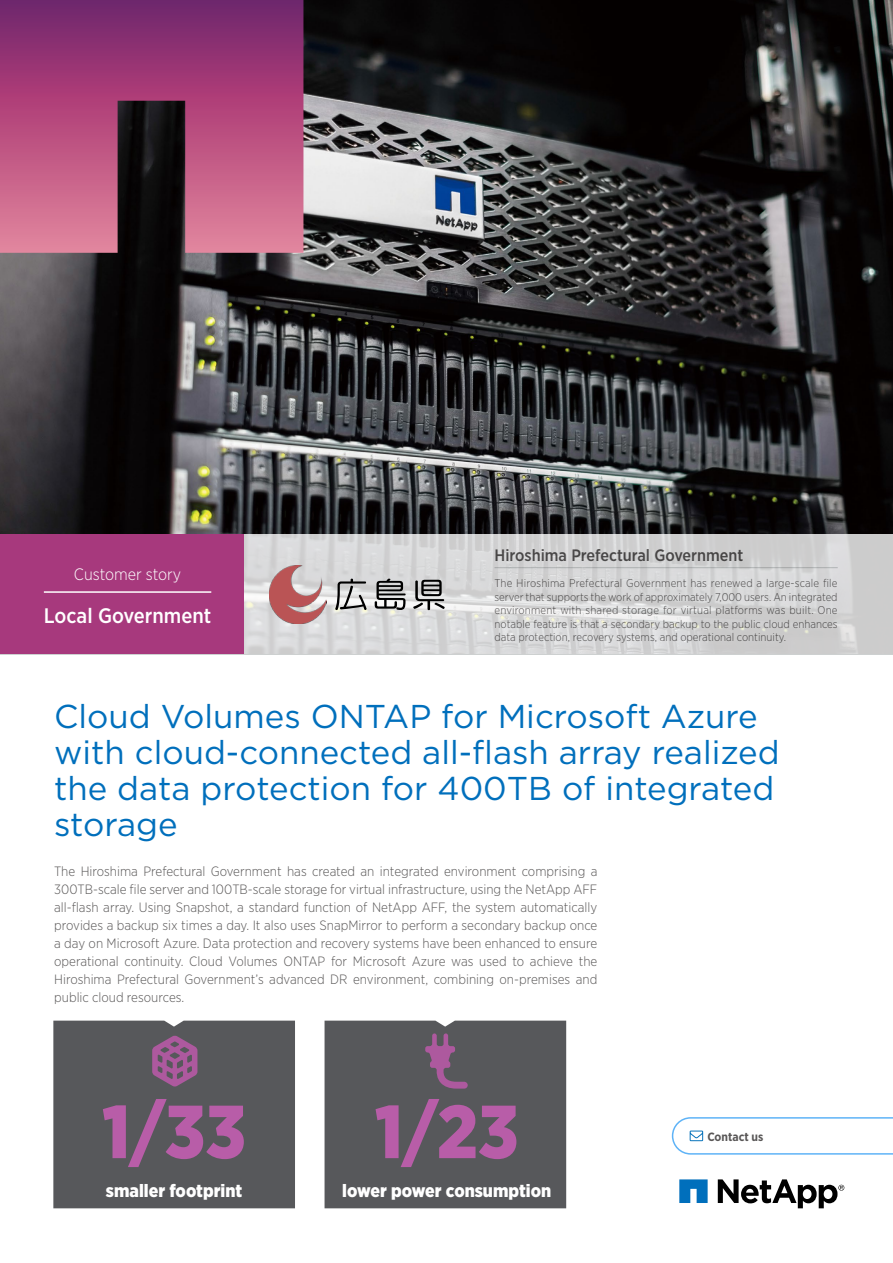
<style>
.page{position:relative;width:893px;height:1263px;background:#fff}
.page>*{position:absolute;margin:0;border:0;box-sizing:border-box;transform-origin:0 0}
.t1{font:900 75px "Gotham Narrow";color:#b85da8}
.t2{font:33px/36px "Gotham";color:#006fbc}
.t3{font:500 21px "Gotham Narrow";color:#fff}
.t4{font:900 18px "Gotham Narrow";color:#fff}
.t5{font:500 16.5px "Gotham Narrow";color:#595757}
.t6{font:300 16.5px "Gotham Narrow";color:#fff}
.t7{font:300 13.5px/18px "Gotham Narrow";color:#595757;text-align:justify}
.t8{font:700 12px "Gotham Narrow";color:#595757}
.t9{font:300 11.25px/13.5px "Gotham Narrow";color:#595757;text-align:justify}
</style>
<div class="page">
<img style="left:0;top:0;width:893px;height:535px">
<svg style="left:0;top:0;width:303px;height:253px;background:#98436f"></svg>
<svg style="left:243px;top:535px;width:650px;height:119px;background:#d5d5d6"></svg>
<div style="left:53px;top:1021px;width:242px;height:187px;background:#57585b"></div>
<div style="left:0;top:535px;width:243px;height:119px;background:#a7397d"></div>
<hr style="left:44px;top:591px;width:167px;height:2px;background:#fff">
<div style="left:492px;top:550px;width:357px;height:109px;background:#000;opacity:.08"></div>
<hr style="left:494px;top:567px;width:344px;height:1px;background:#cdd0d0">
<svg style="left:679px;top:1179px;width:29px;height:24px"></svg>
<svg style="left:718px;top:1179px;width:126px;height:29px"></svg>
<svg style="left:672px;top:1117px;width:221px;height:37px"></svg>
<img style="left:270px;top:566px;width:57px;height:57px">
<svg style="left:335px;top:579px;width:32px;height:31px"></svg>
<svg style="left:375px;top:579px;width:31px;height:31px"></svg>
<svg style="left:413px;top:580px;width:32px;height:30px"></svg>
<svg style="left:152px;top:1035px;width:45px;height:51px;background:#8a5882"></svg>
<div style="left:325px;top:1021px;width:241px;height:187px;background:#57585b"></div>
<p class="t6" style="left:74px;top:564px;width:109px">Customer story</p>
<h3 class="t3" style="left:44px;top:602px;width:169px">Local Government</h3>
<p class="t5" style="left:494px;top:545px;width:250px">Hiroshima Prefectural Government</p>
<p class="t9" style="left:494px;top:576px;width:345px">The Hiroshima Prefectural Government has renewed a large-scale file server that supports the work of approximately 7,000 users. An integrated environment with shared storage for virtual platforms was built. One notable feature is that a secondary backup to the public cloud enhances data protection, recovery systems, and operational continuity.</p>
<h2 class="t2" style="left:54px;top:698px;width:727px">Cloud Volumes ONTAP for Microsoft Azure with cloud-connected all-flash array realized the data protection for 400TB of integrated storage</h2>
<p class="t7" style="left:54px;top:861px;width:545px">The Hiroshima Prefectural Government has created an integrated environment comprising a 300TB-scale file server and 100TB-scale storage for virtual infrastructure, using the NetApp AFF all-flash array. Using Snapshot, a standard function of NetApp AFF, the system automatically provides a backup six times a day. It also uses SnapMirror to perform a secondary backup once a day on Microsoft Azure. Data protection and recovery systems have been enhanced to ensure operational continuity. Cloud Volumes ONTAP for Microsoft Azure was used to achieve the Hiroshima Prefectural Government’s advanced DR environment, combining on-premises and public cloud resources.</p>
<h1 class="t1" style="left:102px;top:1082px;width:145px">1/33</h1>
<h1 class="t1" style="left:375px;top:1082px;width:145px">1/23</h1>
<h3 class="t4" style="left:106px;top:1178px;width:138px">smaller footprint</h3>
<h3 class="t4" style="left:342px;top:1178px;width:210px">lower power consumption</h3>
<p class="t8" style="left:707px;top:1129px;width:57px">Contact us</p>
</div>
